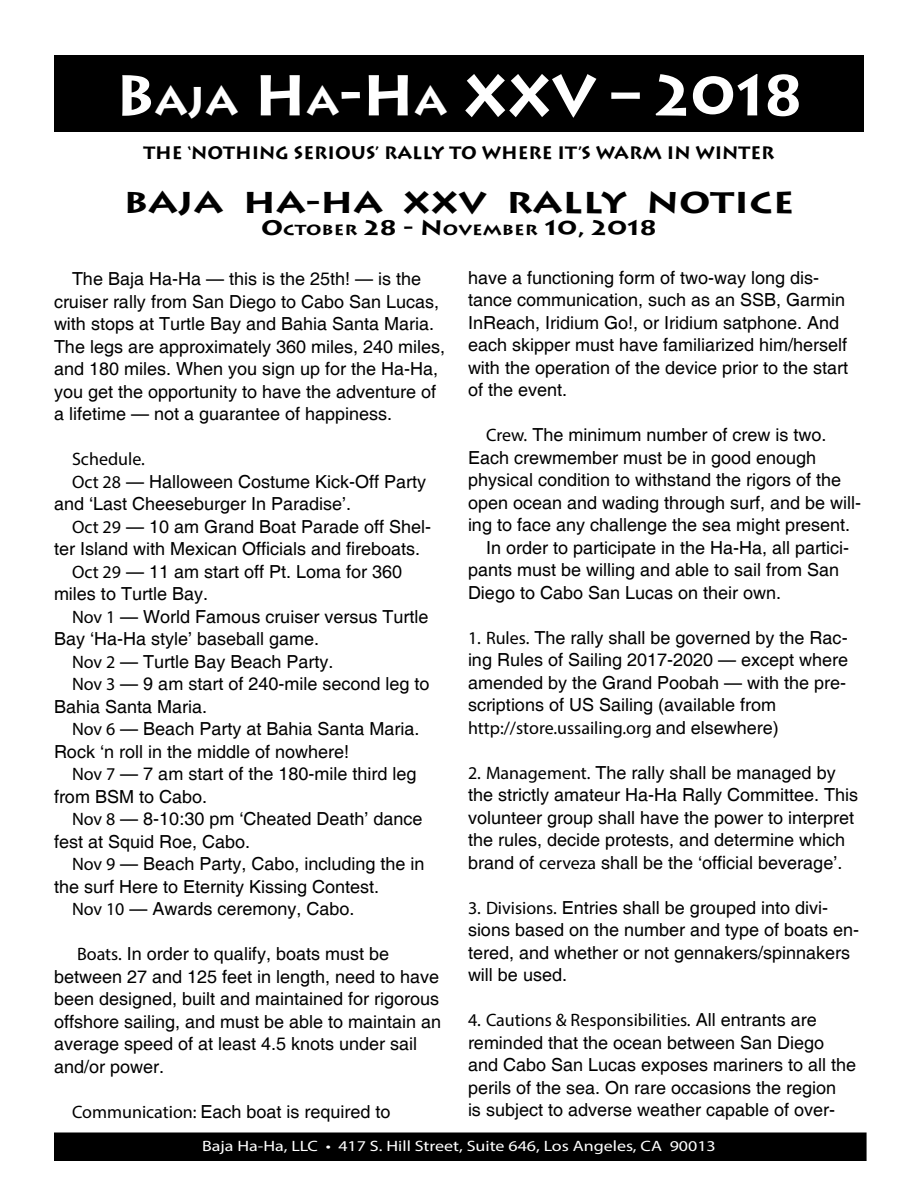
<style>
.page{position:relative;width:918px;height:1188px;background:#fff}
.page>*{position:absolute;margin:0;border:0;box-sizing:border-box;transform-origin:0 0}
.t1{font:700 57px "Lithos";color:#fff}
.t2{font:700 30px "Lithos";color:#000;scale:1.2 1}
.t3{font:700 21px "Lithos";color:#000;scale:1.2 1}
.t4{font:18px/22.5px "Helvetica";color:#000}
.t5{font:18px "Myriad Pro";color:#000}
.t6{font:700 18px "Lithos";color:#000}
.t7{font:15px "Myriad Pro";color:#fff;scale:1.2 1}
.t8{font:700 14.7px "Lithos";color:#000;scale:1.2 1}
.s1{font-size:39.9px}
.s2{font-size:21px}
.s3{font-size:14.7px}
.s4{font-family:"Myriad Pro"}
.s5{font-family:"Helvetica"}
</style>
<div class="page">
<div style="left:54px;top:56px;width:810px;height:76px;background:#000"></div>
<div style="left:55px;top:1133px;width:811px;height:27px;background:#000"></div>
<div style="left:54px;top:1132px;width:813px;height:29px;border:2px solid #000"></div>
<h1 class="t1" style="left:115px;top:62px;width:689px">B<span class="s1">AJA</span> H<span class="s1">A</span>-H<span class="s1">A</span> XXV – 2018</h1>
<p class="t6" style="left:143px;top:142px;width:633px">THE ‘NOTHING SERIOUS’ RALLY TO WHERE IT’S WARM IN WINTER</p>
<h2 class="t2" style="left:124px;top:185px;width:43px">BAJA</h2>
<h2 class="t2" style="left:243px;top:185px;width:461px">HA-HA XXV RALLY NOTICE</h2>
<p class="t8" style="left:261px;top:222px;width:30px"><span class="s2">O</span>CTOBER</p>
<p class="t3" style="left:364px;top:216px;width:77px">28 - N<span class="s3">OVE</span></p>
<p class="t8" style="left:483px;top:222px;width:27px">MBER</p>
<p class="t3" style="left:545px;top:216px;width:95px">10, 2018</p>
<p class="t4" style="left:54px;top:268px;width:393px;text-indent:18px">The Baja Ha-Ha — this is the 25th! — is the cruiser rally from San Diego to Cabo San Lucas, with stops at Turtle Bay and Bahia Santa Maria.<br>The legs are approximately 360 miles, 240 miles, and 180 miles. When you sign up for the Ha-Ha, you get the opportunity to have the adventure of a lifetime — not a guarantee of happiness.</p>
<p class="t5" style="left:72px;top:448px;width:74px">Schedule.</p>
<p class="t4" style="left:54px;top:471px;width:374px;text-indent:18px"><span class="s4">Oct 28</span> — Halloween Costume Kick-Off Party and ‘Last Cheeseburger In Paradise’.</p>
<p class="t4" style="left:72px;top:516px;width:361px"><span class="s4">Oct 29</span> — 10 am Grand Boat Parade off Shel-</p>
<p class="t4" style="left:54px;top:538px;width:368px">ter Island with Mexican Officials and fireboats.</p>
<p class="t4" style="left:72px;top:561px;width:332px"><span class="s4">Oct 29</span> — 11 am start off Pt. Loma for 360</p>
<p class="t4" style="left:54px;top:583px;width:156px">miles to Turtle Bay.</p>
<p class="t4" style="left:72px;top:606px;width:358px"><span class="s4">Nov 1</span> — World Famous cruiser versus Turtle</p>
<p class="t4" style="left:54px;top:628px;width:267px">Bay ‘Ha-Ha style’ baseball game.</p>
<p class="t4" style="left:72px;top:651px;width:263px"><span class="s4">Nov 2</span> — Turtle Bay Beach Party.</p>
<p class="t4" style="left:72px;top:673px;width:359px"><span class="s4">Nov 3</span> — 9 am start of 240-mile second leg to</p>
<p class="t4" style="left:54px;top:696px;width:155px">Bahia Santa Maria.</p>
<p class="t4" style="left:72px;top:718px;width:349px"><span class="s4">Nov 6</span> — Beach Party at Bahia Santa Maria.</p>
<p class="t4" style="left:54px;top:741px;width:297px">Rock ‘n roll in the middle of nowhere!</p>
<p class="t4" style="left:72px;top:763px;width:346px"><span class="s4">Nov 7</span> — 7 am start of the 180-mile third leg</p>
<p class="t4" style="left:54px;top:786px;width:155px">from BSM to Cabo.</p>
<p class="t4" style="left:72px;top:808px;width:352px"><span class="s4">Nov 8</span> — 8-10:30 pm ‘Cheated Death’ dance</p>
<p class="t4" style="left:54px;top:831px;width:198px">fest at Squid Roe, Cabo.</p>
<p class="t4" style="left:72px;top:853px;width:354px"><span class="s4">Nov 9</span> — Beach Party, Cabo, including the in</p>
<p class="t4" style="left:54px;top:876px;width:327px">the surf Here to Eternity Kissing Contest.</p>
<p class="t4" style="left:72px;top:898px;width:284px"><span class="s4">Nov 10</span> — Awards ceremony, Cabo.</p>
<p class="t4" style="left:54px;top:943px;width:389px;text-indent:23px"><span class="s4">Boats.</span> In order to qualify, boats must be between 27 and 125 feet in length, need to have been designed, built and maintained for rigorous offshore sailing, and must be able to maintain an average speed of at least 4.5 knots under sail and/or power.</p>
<p class="t4" style="left:72px;top:1101px;width:320px"><span class="s4">Communication:</span> Each boat is required to</p>
<p class="t4" style="left:468px;top:267px;width:382px">have a functioning form of two-way long dis&shy;tance communication, such as an SSB, Garmin InReach, Iridium Go!, or Iridium satphone. And each skipper must have familiarized him/herself with the operation of the device prior to the start of the event.</p>
<p class="t4" style="left:486px;top:424px;width:342px"><span class="s4">Crew.</span> The minimum number of crew is two.</p>
<p class="t4" style="left:468px;top:447px;width:350px">Each crewmember must be in good enough</p>
<p class="t4" style="left:468px;top:469px;width:375px">physical condition to withstand the rigors of the</p>
<p class="t4" style="left:468px;top:492px;width:395px">open ocean and wading through surf, and be will-</p>
<p class="t4" style="left:468px;top:514px;width:384px">ing to face any challenge the sea might present.</p>
<p class="t4" style="left:486px;top:537px;width:365px">In order to participate in the Ha-Ha, all partici-</p>
<p class="t4" style="left:468px;top:559px;width:373px">pants must be willing and able to sail from San</p>
<p class="t4" style="left:468px;top:582px;width:315px">Diego to Cabo San Lucas on their own.</p>
<p class="t4" style="left:468px;top:627px;width:382px;text-align:justify"><span class="s4">1. Rules.</span> The rally shall be governed by the Rac&shy;ing Rules of Sailing 2017-2020 — except where amended by the Grand Poobah — with the pre&shy;scriptions of US Sailing (available from</p>
<p class="t5" style="left:468px;top:717px;width:312px">http://store.ussailing.org <span class="s5">and elsewhere)</span></p>
<p class="t4" style="left:468px;top:762px;width:392px"><span class="s4">2. Management.</span> The rally shall be managed by the strictly amateur Ha-Ha Rally Committee. This volunteer group shall have the power to interpret the rules, decide protests, and determine which brand of <span class="s4">cerveza</span> shall be the ‘official beverage’.</p>
<p class="t4" style="left:468px;top:897px;width:393px"><span class="s4">3. Divisions.</span> Entries shall be grouped into divi&shy;sions based on the number and type of boats en&shy;tered, and whether or not gennakers/spinnakers will be used.</p>
<p class="t5" style="left:468px;top:1009px;width:350px">4. Cautions &amp; Responsibilities. <span class="s5">All entrants are</span></p>
<p class="t4" style="left:468px;top:1032px;width:390px">reminded that the ocean between San Diego and Cabo San Lucas exposes mariners to all the perils of the sea. On rare occasions the region<br>is subject to adverse weather capable of over-</p>
<p class="t7" style="left:202px;top:1137px;width:430px">Baja Ha-Ha, LLC • 417 S. Hill Street, Suite 646, Los Angeles, CA 90013</p>
</div>
